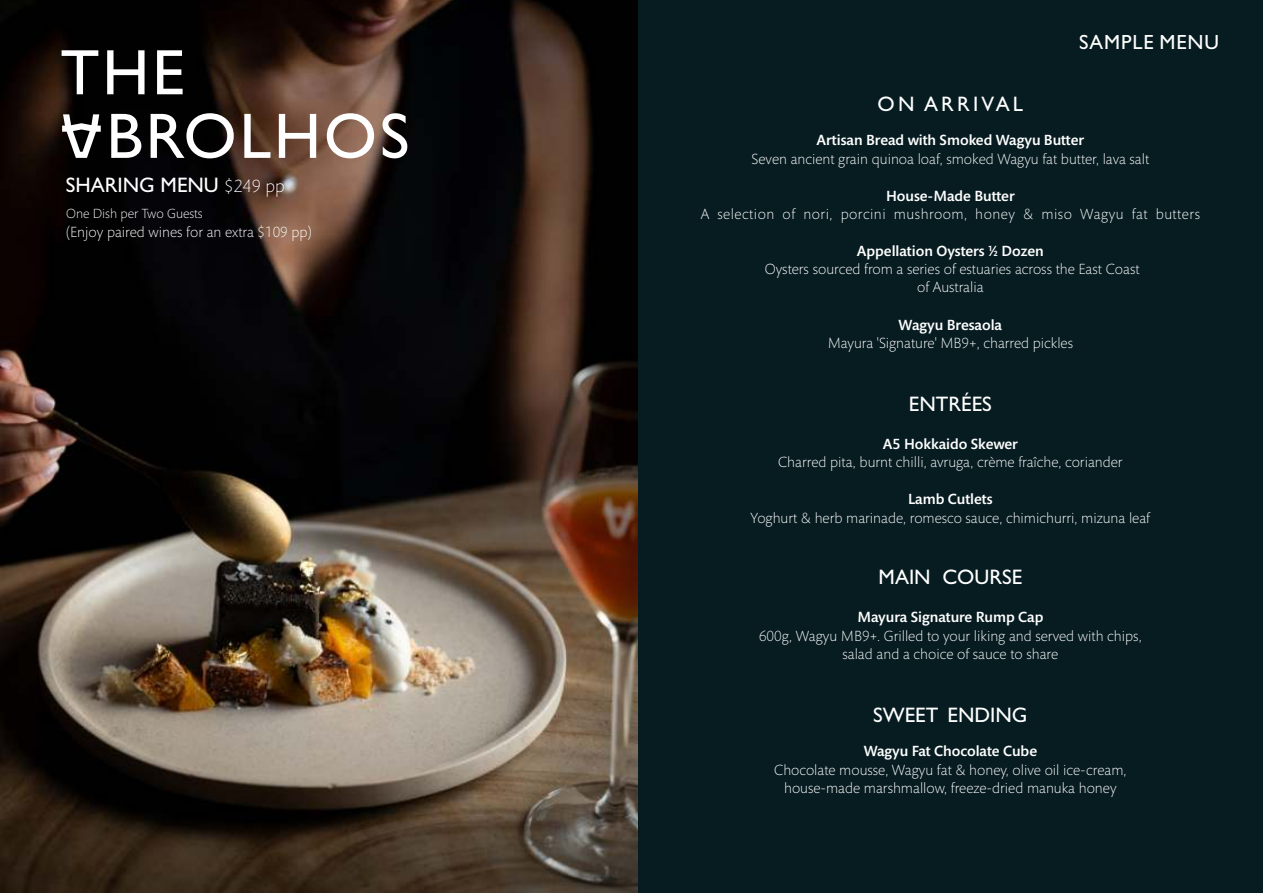
<style>
.page{position:relative;width:1263px;height:893px;background:#071c21}
.page>*{position:absolute;margin:0;border:0;box-sizing:border-box;transform-origin:0 0}
.t1{font:64.5px/63.6px "Gill Sans";letter-spacing:.045em;color:#fff}
.t2{font:21px "Gill Sans";color:#fff}
.t3{font:21px "Gill Sans";letter-spacing:.155em;color:#fff}
.t4{font:20.55px "Gill Sans";letter-spacing:.045em;color:#fff}
.t5{font:300 15px/18.5px "Mundo Sans Std";color:#fff;text-align:center}
.t6{font:500 15px "Mundo Sans Std";color:#fff}
.t7{font:300 15px "Mundo Sans Std";letter-spacing:.03em;color:#fff}
.t8{font:300 13.5px "Mundo Sans Std";color:#fff}
.s1{font-family:"Mundo Sans Std";font-weight:300;font-size:18px}
</style>
<div class="page">
<img style="left:0;top:0;width:638px;height:893px">
<svg style="left:62px;top:114px;width:39px;height:44px;background:#6d6c6b"></svg>
<h1 class="t1" style="left:106px;top:48px;width:304px;text-indent:-46px">THE<br>BROLHOS</h1>
<h2 class="t2" style="left:66px;top:177px;width:220px">SHARING MENU <span class="s1">$249 pp</span></h2>
<p class="t8" style="left:66px;top:208px;width:138px">One Dish per Two Guests</p>
<p class="t5" style="left:66px;top:225px;width:247px">(Enjoy paired wines for an extra $109 pp)</p>
<h3 class="t4" style="left:1079px;top:35px;width:141px">SAMPLE MENU</h3>
<h2 class="t3" style="left:877px;top:96px;width:147px">ON ARRIVAL</h2>
<p class="t6" style="left:816px;top:134px;width:269px">Artisan Bread with Smoked Wagyu Butter</p>
<p class="t5" style="left:751px;top:151px;width:399px">Seven ancient grain quinoa loaf, smoked Wagyu fat butter, lava salt</p>
<p class="t6" style="left:886px;top:190px;width:130px">House-Made Butter</p>
<p class="t7" style="left:701px;top:208px;width:501px">A selection of nori, porcini mushroom, honey &amp; miso Wagyu fat butters</p>
<p class="t6" style="left:857px;top:245px;width:188px">Appellation Oysters ½ Dozen</p>
<p class="t5" style="left:765px;top:261px;width:376px">Oysters sourced from a series of estuaries across the East Coast of Australia</p>
<p class="t6" style="left:899px;top:319px;width:105px">Wagyu Bresaola</p>
<p class="t5" style="left:828px;top:335px;width:247px">Mayura 'Signature' MB9+, charred pickles</p>
<h2 class="t2" style="left:909px;top:396px;width:84px">ENTRÉES</h2>
<p class="t6" style="left:883px;top:438px;width:136px">A5 Hokkaido Skewer</p>
<p class="t5" style="left:778px;top:454px;width:346px">Charred pita, burnt chilli, avruga, crème fraîche, coriander</p>
<p class="t6" style="left:908px;top:493px;width:86px">Lamb Cutlets</p>
<p class="t5" style="left:751px;top:510px;width:401px">Yoghurt &amp; herb marinade, romesco sauce, chimichurri, mizuna leaf</p>
<h2 class="t2" style="left:878px;top:570px;width:145px">MAIN COURSE</h2>
<p class="t6" style="left:857px;top:611px;width:187px">Mayura Signature Rump Cap</p>
<p class="t5" style="left:759px;top:628px;width:384px">600g, Wagyu MB9+. Grilled to your liking and served with chips, salad and a choice of sauce to share</p>
<h2 class="t2" style="left:873px;top:707px;width:156px">SWEET ENDING</h2>
<p class="t6" style="left:864px;top:745px;width:175px">Wagyu Fat Chocolate Cube</p>
<p class="t5" style="left:774px;top:762px;width:354px">Chocolate mousse, Wagyu fat &amp; honey, olive oil ice-cream, house-made marshmallow, freeze-dried manuka honey</p>
</div>
